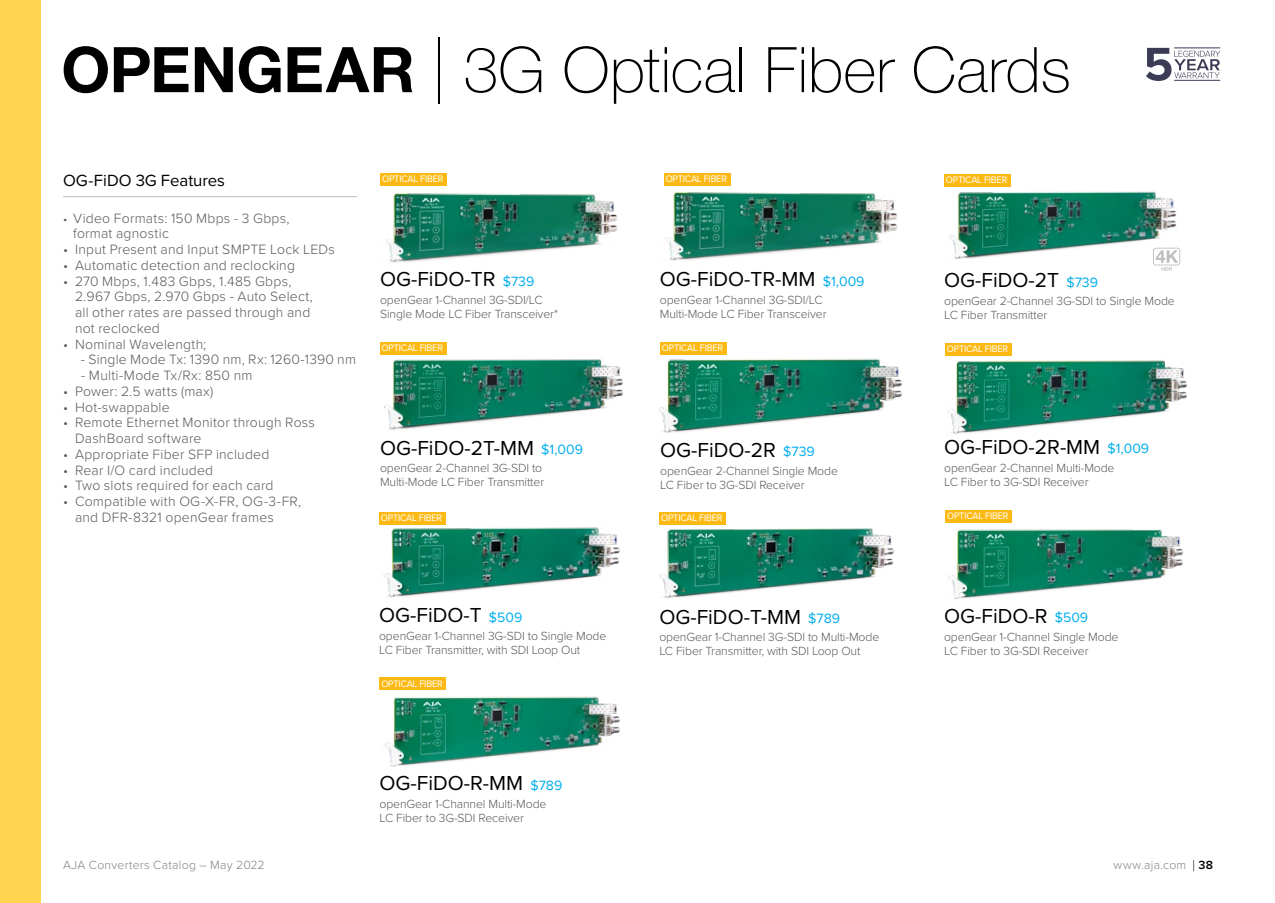
<style>
.page{position:relative;width:1275px;height:903px;background:#fff}
.page>*{position:absolute;margin:0;border:0;box-sizing:border-box;transform-origin:0 0}
.t1{font:100 63px "Helvetica Neue";letter-spacing:.005em;color:#000}
.t2{font:21px "Proxima Nova";color:#000}
.t3{font:16.8px "Proxima Nova";color:#000}
.t4{font:300 14px/15.8px "Proxima Nova";letter-spacing:.015em;color:#58595b}
.t5{font:300 12.25px/14px "Proxima Nova";letter-spacing:-.01em;color:#58595b}
.t6{font:300 12.25px "Proxima Nova";letter-spacing:.02em;color:#808285}
.t7{font:9.8px "Proxima Nova";letter-spacing:-.02em;color:#fff;scale:.95 1}
.s1{font-weight:700}
.s2{font-weight:200;font-size:66.5px}
.s3{font-size:12.25px}
.s4{font-size:14px;color:#00aeef}
.s5{font-size:15.92px;color:#000}
.s6{font-weight:600;color:#000}
</style>
<div class="page">
<div style="left:0;top:0;width:40px;height:903px;background:#ffd54f"></div>
<svg style="left:1146px;top:48px;width:74px;height:33px"></svg>
<hr style="left:1174px;top:48px;width:46px;height:1px;background:#3b3b55">
<hr style="left:1174px;top:80px;width:46px;height:1px;background:#3b3b55">
<hr style="left:63px;top:196px;width:294px;height:1px;background:#bcbec0">
<img style="left:379px;top:688px;width:241px;height:79px">
<img style="left:659px;top:524px;width:235px;height:74px">
<img style="left:945px;top:522px;width:239px;height:77px">
<img style="left:659px;top:353px;width:243px;height:80px">
<img style="left:384px;top:349px;width:239px;height:81px">
<img style="left:944px;top:186px;width:237px;height:77px">
<img style="left:379px;top:524px;width:241px;height:74px">
<img style="left:948px;top:349px;width:239px;height:85px">
<div style="left:944px;top:174px;width:67px;height:12px;background:#fdb913"></div>
<div style="left:380px;top:342px;width:66px;height:13px;background:#fdb913"></div>
<div style="left:660px;top:342px;width:66px;height:13px;background:#fdb913"></div>
<div style="left:945px;top:343px;width:66px;height:13px;background:#fdb913"></div>
<div style="left:379px;top:512px;width:67px;height:12px;background:#fdb913"></div>
<div style="left:659px;top:512px;width:67px;height:12px;background:#fdb913"></div>
<div style="left:945px;top:510px;width:67px;height:12px;background:#fdb913"></div>
<div style="left:380px;top:678px;width:66px;height:12px;background:#fdb913"></div>
<img style="left:380px;top:185px;width:238px;height:78px">
<img style="left:664px;top:181px;width:235px;height:80px">
<div style="left:380px;top:173px;width:67px;height:12px;background:#fdb913"></div>
<div style="left:664px;top:173px;width:66px;height:12px;background:#fdb913"></div>
<svg style="left:1153px;top:248px;width:27px;height:23px"></svg>
<h1 class="t1" style="left:61px;top:22px;width:1011px"><span class="s1">OPENGEAR</span> <span class="s2">|</span> 3G Optical Fiber Cards</h1>
<h3 class="t3" style="left:63px;top:168px;width:164px">OG-FiDO 3G Features</h3>
<p class="t4" style="left:73px;top:209px;width:218px;text-indent:-10px"><span class="s3">•</span> Video Formats: 150 Mbps - 3 Gbps, format agnostic</p>
<p class="t4" style="left:63px;top:241px;width:273px">• Input Present and Input SMPTE Lock LEDs</p>
<p class="t4" style="left:63px;top:257px;width:234px">• Automatic detection and reclocking</p>
<p class="t4" style="left:75px;top:272px;width:239px;text-indent:-12px">• 270 Mbps, 1.483 Gbps, 1.485 Gbps,<br>2.967 Gbps, 2.970 Gbps - Auto Select, all other rates are passed through and not reclocked</p>
<p class="t4" style="left:63px;top:335px;width:145px">• Nominal Wavelength;</p>
<p class="t4" style="left:81px;top:351px;width:277px">- Single Mode Tx: 1390 nm, Rx: 1260-1390 nm</p>
<p class="t4" style="left:81px;top:367px;width:173px">- Multi-Mode Tx/Rx: 850 nm</p>
<p class="t4" style="left:63px;top:383px;width:152px">• Power: 2.5 watts (max)</p>
<p class="t4" style="left:63px;top:398px;width:108px">• Hot-swappable</p>
<p class="t4" style="left:75px;top:414px;width:241px;text-indent:-12px">• Remote Ethernet Monitor through Ross<br>DashBoard software</p>
<p class="t4" style="left:63px;top:446px;width:208px">• Appropriate Fiber SFP included</p>
<p class="t4" style="left:63px;top:461px;width:152px">• Rear I/O card included</p>
<p class="t4" style="left:63px;top:477px;width:212px">• Two slots required for each card</p>
<p class="t4" style="left:75px;top:493px;width:228px;text-indent:-12px">• Compatible with OG-X-FR, OG-3-FR, and DFR-8321 openGear frames</p>
<p class="t7" style="left:382px;top:171px;width:66px">OPTICAL FIBER</p>
<h2 class="t2" style="left:380px;top:263px;width:156px">OG-FiDO-TR <span class="s4">$739</span></h2>
<p class="t5" style="left:380px;top:292px;width:180px">openGear 1-Channel 3G-SDI/LC<br>Single Mode LC Fiber Transceiver*</p>
<p class="t7" style="left:666px;top:171px;width:66px">OPTICAL FIBER</p>
<h2 class="t2" style="left:660px;top:263px;width:206px">OG-FiDO-TR-MM <span class="s4">$1,009</span></h2>
<p class="t5" style="left:660px;top:292px;width:168px">openGear 1-Channel 3G-SDI/LC<br>Multi-Mode LC Fiber Transceiver</p>
<p class="t7" style="left:946px;top:172px;width:66px">OPTICAL FIBER</p>
<h2 class="t2" style="left:944px;top:265px;width:155px">OG-FiDO-2T <span class="s4">$739</span></h2>
<p class="t5" style="left:944px;top:293px;width:232px">openGear 2-Channel 3G-SDI to Single Mode<br>LC Fiber Transmitter</p>
<p class="t7" style="left:382px;top:341px;width:66px">OPTICAL FIBER</p>
<p class="t7" style="left:662px;top:341px;width:66px">OPTICAL FIBER</p>
<p class="t7" style="left:947px;top:342px;width:66px">OPTICAL FIBER</p>
<h2 class="t2" style="left:380px;top:432px;width:204px">OG-FiDO-2T-MM <span class="s4">$1,009</span></h2>
<p class="t5" style="left:380px;top:461px;width:166px">openGear 2-Channel 3G-SDI to<br>Multi-Mode LC Fiber Transmitter</p>
<h2 class="t2" style="left:660px;top:434px;width:156px">OG-FiDO-2R <span class="s4">$739</span></h2>
<p class="t5" style="left:660px;top:463px;width:179px">openGear 2-Channel Single Mode<br>LC Fiber to 3G-SDI Receiver</p>
<h2 class="t2" style="left:944px;top:431px;width:206px">OG-FiDO-2R-MM <span class="s4">$1,009</span></h2>
<p class="t5" style="left:944px;top:460px;width:172px">openGear 2-Channel Multi-Mode<br>LC Fiber to 3G-SDI Receiver</p>
<p class="t7" style="left:381px;top:510px;width:66px">OPTICAL FIBER</p>
<p class="t7" style="left:661px;top:510px;width:66px">OPTICAL FIBER</p>
<p class="t7" style="left:947px;top:508px;width:66px">OPTICAL FIBER</p>
<h2 class="t2" style="left:379px;top:599px;width:145px">OG-FiDO-T <span class="s4">$509</span></h2>
<p class="t5" style="left:379px;top:628px;width:229px">openGear 1-Channel 3G-SDI to Single Mode<br>LC Fiber Transmitter, with SDI Loop Out</p>
<p class="t7" style="left:381px;top:676px;width:66px">OPTICAL FIBER</p>
<h2 class="t2" style="left:659px;top:601px;width:182px">OG-FiDO-T-MM <span class="s4">$789</span></h2>
<p class="t5" style="left:659px;top:630px;width:221px">openGear 1-Channel 3G-SDI to Multi-Mode<br>LC Fiber Transmitter, with SDI Loop Out</p>
<h2 class="t2" style="left:944px;top:600px;width:146px">OG-FiDO-R <span class="s4">$509</span></h2>
<p class="t5" style="left:944px;top:629px;width:176px">openGear 1-Channel Single Mode<br>LC Fiber to 3G-SDI Receiver</p>
<h2 class="t2" style="left:379px;top:767px;width:184px">OG-FiDO-R-MM <span class="s4">$789</span></h2>
<p class="t5" style="left:379px;top:796px;width:169px">openGear 1-Channel Multi-Mode<br>LC Fiber to 3G-SDI Receiver</p>
<p class="t6" style="left:63px;top:856px;width:203px">AJA Converters Catalog – May 2022</p>
<p class="t6" style="left:1114px;top:856px;width:101px">www.aja.com <span class="s5">|</span> <span class="s6">38</span></p>
</div>
